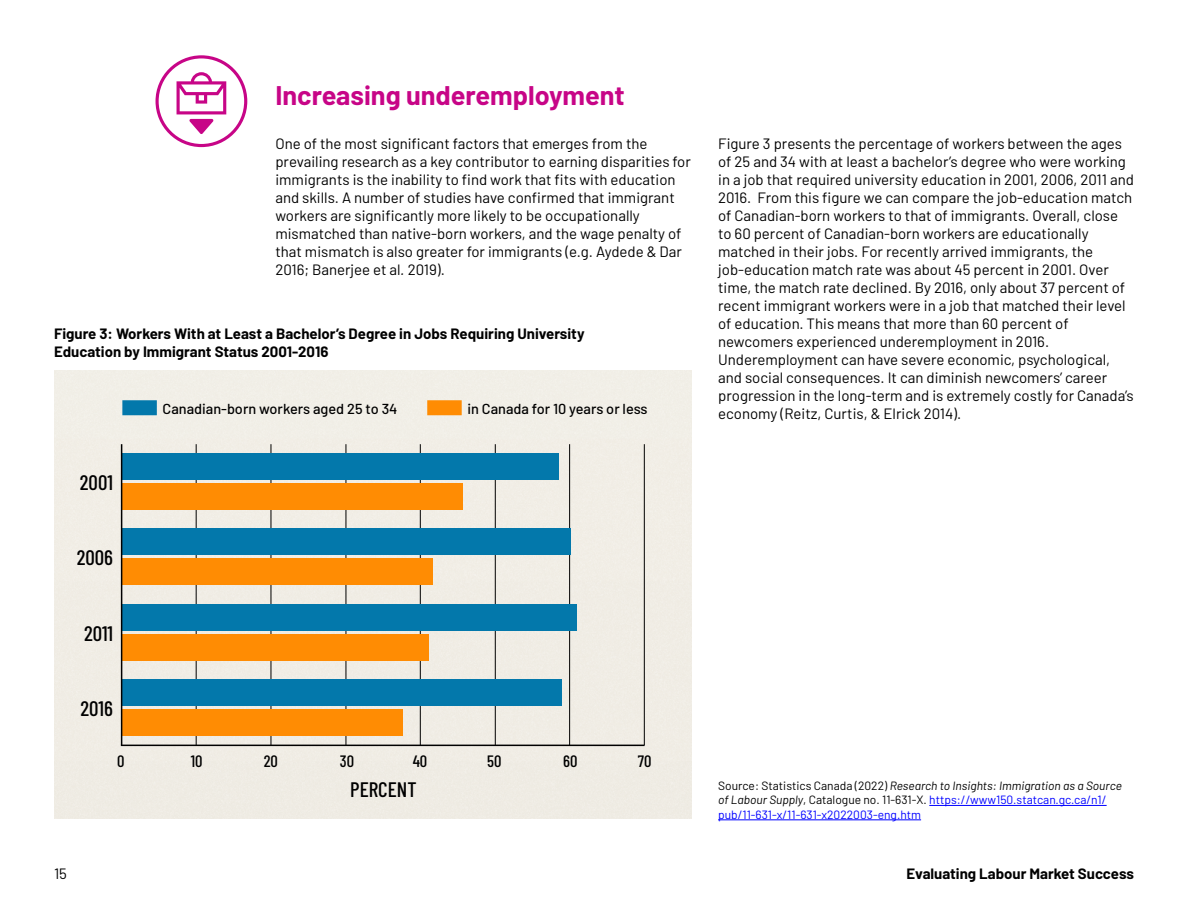
<style>
.page{position:relative;width:1188px;height:918px;background:#fff}
.page>*{position:absolute;margin:0;border:0;box-sizing:border-box;transform-origin:0 0}
.t1{font:700 27px "Barlow";color:#c70587}
.t2{font:500 21px "Barlow Condensed";color:#000}
.t3{font:500 16.5px "Barlow Condensed";color:#000}
.t4{font:15px/18px "Barlow";color:#000}
.t5{font:700 15px/18px "Barlow";color:#000}
.t6{font:500 14.55px "Barlow";color:#000}
.t7{font:12px/14.4px "Barlow";color:#00f}
.s1{font-style:italic}
.s2{color:#000}
.s3{font-style:italic;color:#000}
</style>
<div class="page">
<div style="left:54px;top:370px;width:637px;height:449px;background:#f1ede5"></div>
<hr style="left:644px;top:444px;width:1px;height:301px;background:#000">
<hr style="left:569px;top:444px;width:1px;height:301px;background:#000">
<hr style="left:495px;top:444px;width:1px;height:301px;background:#000">
<hr style="left:420px;top:444px;width:1px;height:301px;background:#000">
<hr style="left:346px;top:444px;width:1px;height:301px;background:#000">
<hr style="left:271px;top:444px;width:1px;height:301px;background:#000">
<hr style="left:196px;top:444px;width:1px;height:301px;background:#000">
<hr style="left:929px;top:805px;width:178px;height:1px;background:#00f">
<hr style="left:718px;top:820px;width:203px;height:1px;background:#00f">
<div style="left:427px;top:400px;width:35px;height:15px;background:#ff8c03"></div>
<div style="left:122px;top:400px;width:35px;height:15px;background:#0378ab"></div>
<svg style="left:156px;top:55px;width:91px;height:92px"></svg>
<div style="left:122px;top:483px;width:341px;height:27px;background:#ff8c03"></div>
<div style="left:122px;top:559px;width:311px;height:26px;background:#ff8c03"></div>
<div style="left:122px;top:634px;width:306px;height:27px;background:#ff8c03"></div>
<div style="left:122px;top:709px;width:281px;height:27px;background:#ff8c03"></div>
<div style="left:122px;top:453px;width:437px;height:27px;background:#0378ab"></div>
<div style="left:122px;top:529px;width:448px;height:26px;background:#0378ab"></div>
<div style="left:122px;top:604px;width:454px;height:26px;background:#0378ab"></div>
<div style="left:122px;top:679px;width:440px;height:27px;background:#0378ab"></div>
<hr style="left:121px;top:745px;width:524px;height:1px;background:#000">
<hr style="left:121px;top:444px;width:1px;height:301px;background:#000">
<h1 class="t1" style="left:275px;top:75px;width:351px">Increasing underemployment</h1>
<p class="t4" style="left:275px;top:134px;width:417px">One of the most significant factors that emerges from the prevailing research as a key contributor to earning disparities for immigrants is the inability to find work that fits with education and skills. A number of studies have confirmed that immigrant workers are significantly more likely to be occupationally mismatched than native-born workers, and the wage penalty of that mismatch is also greater for immigrants (e.g. Aydede &amp; Dar 2016; Banerjee et al<span class="s1">.</span> 2019).</p>
<p class="t5" style="left:54px;top:324px;width:532px">Figure 3: Workers With at Least a Bachelor’s Degree in Jobs Requiring University<br>Education by Immigrant Status 2001-2016</p>
<h2 class="t2" style="left:80px;top:467px;width:35px">2001</h2>
<h2 class="t2" style="left:77px;top:543px;width:38px">2006</h2>
<h2 class="t2" style="left:84px;top:618px;width:30px">2011</h2>
<h2 class="t2" style="left:81px;top:694px;width:34px">2016</h2>
<p class="t6" style="left:163px;top:398px;width:236px">Canadian-born workers aged 25 to 34</p>
<p class="t6" style="left:468px;top:398px;width:182px">in Canada for 10 years or less</p>
<p class="t3" style="left:117px;top:749px;width:9px">0</p>
<p class="t3" style="left:191px;top:749px;width:13px">10</p>
<p class="t3" style="left:264px;top:749px;width:16px">20</p>
<p class="t3" style="left:340px;top:749px;width:16px">30</p>
<p class="t3" style="left:413px;top:749px;width:16px">40</p>
<p class="t3" style="left:487px;top:749px;width:16px">50</p>
<p class="t3" style="left:563px;top:749px;width:16px">60</p>
<p class="t3" style="left:638px;top:749px;width:15px">70</p>
<h2 class="t2" style="left:350px;top:774px;width:68px">PERCENT</h2>
<p class="t4" style="left:718px;top:134px;width:417px">Figure 3 presents the percentage of workers between the ages of 25 and 34 with at least a bachelor’s degree who were working in a job that required university education in 2001, 2006, 2011 and 2016. From this figure we can compare the job-education match of Canadian-born workers to that of immigrants. Overall, close to 60 percent of Canadian-born workers are educationally matched in their jobs. For recently arrived immigrants, the job-education match rate was about 45 percent in 2001. Over time, the match rate declined. By 2016, only about 37 percent of recent immigrant workers were in a job that matched their level of education. This means that more than 60 percent of newcomers experienced underemployment in 2016.<br>Underemployment can have severe economic, psychological, and social consequences. It can diminish newcomers’ career progression in the long-term and is extremely costly for Canada’s economy (Reitz, Curtis, &amp; Elrick 2014).</p>
<p class="t7" style="left:718px;top:778px;width:405px"><span class="s2">Source: Statistics Canada (2022)</span> <span class="s3">Research to Insights: Immigration as a Source of Labour Supply</span><span class="s2">, Catalogue no. 11-631-X.</span> https://www150.statcan.gc.ca/n1/ pub/11-631-x/11-631-x2022003-eng.htm</p>
<p class="t4" style="left:54px;top:864px;width:14px">15</p>
<p class="t5" style="left:907px;top:864px;width:229px">Evaluating Labour Market Success</p>
</div>
